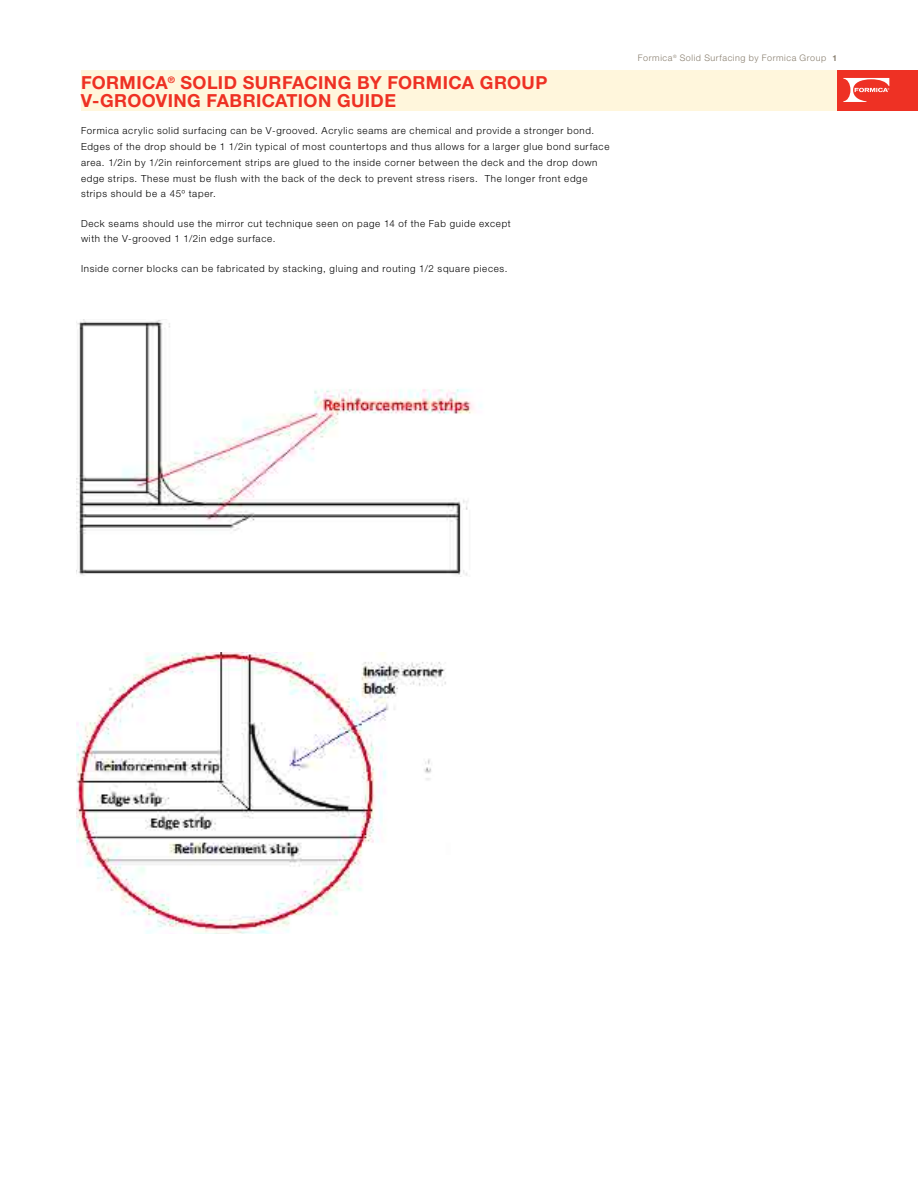
<style>
.page{position:relative;width:918px;height:1188px;background:#fff}
.page>*{position:absolute;margin:0;border:0;box-sizing:border-box;transform-origin:0 0}
.t1{font:700 18px/18px "Helvetica Neue LT Std";letter-spacing:.02em;color:#ee3124}
.t2{font:300 9.75px/15.8px "Helvetica Neue LT Std";letter-spacing:.07em;color:#000}
.t3{font:300 9px "Helvetica Neue LT Std";letter-spacing:.065em;color:#887e6e}
.s1{font-weight:700;font-size:8.25px}
</style>
<div class="page">
<div style="left:837px;top:70px;width:81px;height:41px;background:#ee3124"></div>
<svg style="left:843px;top:78px;width:46px;height:24px"></svg>
<div style="left:81px;top:70px;width:756px;height:41px;background:#fff6dc"></div>
<img style="left:76px;top:320px;width:406px;height:257px">
<img style="left:76px;top:652px;width:370px;height:281px">
<h1 class="t1" style="left:81px;top:73px;width:468px">FORMICA<sup>®</sup> SOLID SURFACING BY FORMICA GROUP<br>V-GROOVING FABRICATION GUIDE</h1>
<p class="t2" style="left:81px;top:123px;width:530px">Formica acrylic solid surfacing can be V-grooved. Acrylic seams are chemical and provide a stronger bond.<br>Edges of the drop should be 1 1/2in typical of most countertops and thus allows for a larger glue bond surface area. 1/2in by 1/2in reinforcement strips are glued to the inside corner between the deck and the drop down edge strips. These must be flush with the back of the deck to prevent stress risers. The longer front edge strips should be a 45º taper.</p>
<p class="t2" style="left:81px;top:215px;width:431px">Deck seams should use the mirror cut technique seen on page 14 of the Fab guide except with the V-grooved 1 1/2in edge surface.</p>
<p class="t2" style="left:81px;top:260px;width:428px">Inside corner blocks can be fabricated by stacking, gluing and routing 1/2 square pieces.</p>
<p class="t3" style="left:638px;top:52px;width:201px">Formica<sup>®</sup> Solid Surfacing by Formica Group <span class="s1">1</span></p>
</div>
